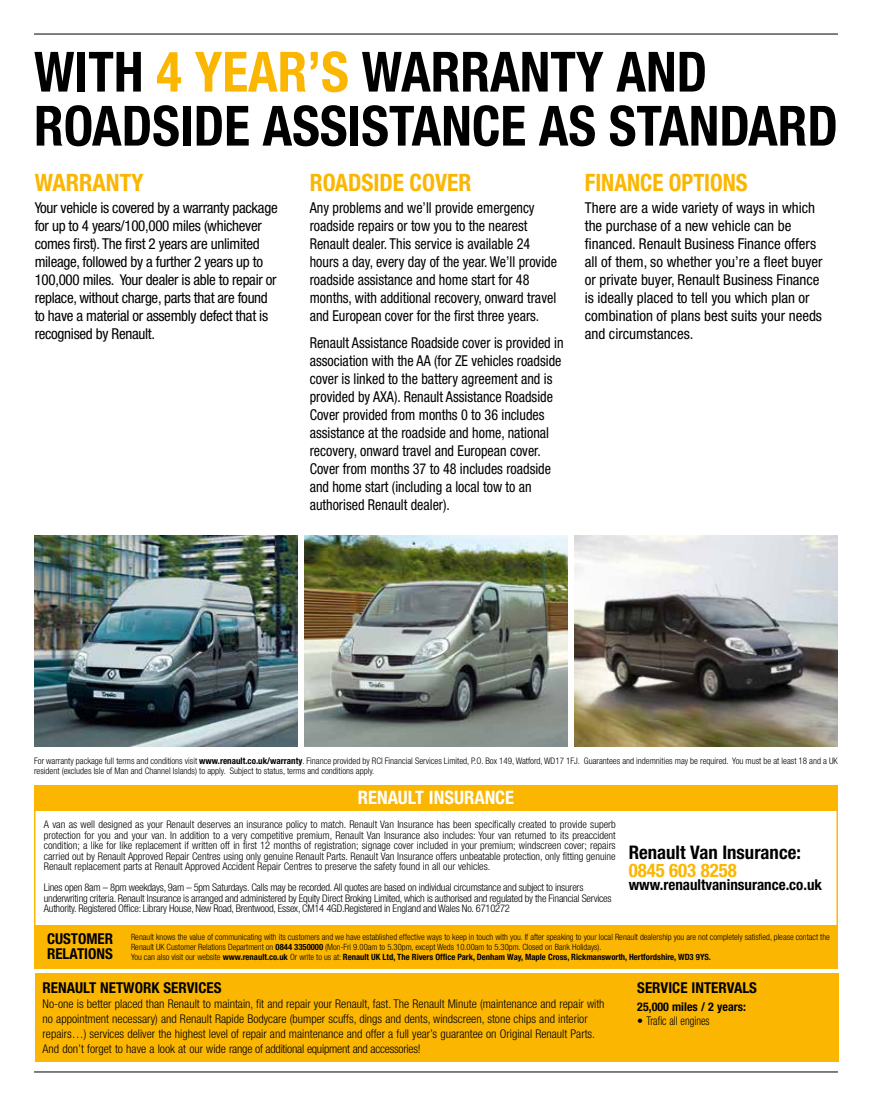
<style>
.page{position:relative;width:872px;height:1106px;background:#fff}
.page>*{position:absolute;margin:0;border:0;box-sizing:border-box;transform-origin:0 0}
.t1{font:700 condensed 55.5px "Helvetica Neue LT Std";color:#000;scale:.96 1}
.t2{font:700 condensed 24px "Helvetica Neue LT Std";color:#fab600}
.t3{font:700 condensed 24px "Helvetica Neue LT Std";color:#fab600;scale:.95 1}
.t4{font:700 condensed 18.75px "Helvetica Neue LT Std";color:#000}
.t5{font:700 condensed 18.75px "Helvetica Neue LT Std";color:#fab600}
.t6{font:700 condensed 18.6px "Helvetica Neue LT Std";color:#fff}
.t7{font:condensed 15px/18px "Helvetica Neue LT Std";color:#000;scale:.94 1}
.t8{font:condensed 15px/18px "Helvetica Neue LT Std";letter-spacing:-.02em;color:#000}
.t9{font:condensed 15px/18px "Helvetica Neue LT Std";color:#000}
.t10{font:700 condensed 15px/15px "Helvetica Neue LT Std";color:#000}
.t11{font:300 condensed 12px/15px "Helvetica Neue LT Std";color:#000}
.t12{font:700 condensed 12px "Helvetica Neue LT Std";color:#000}
.t13{font:300 condensed 10.5px/10.5px "Helvetica Neue LT Std";letter-spacing:-.02em;color:#000;text-align:justify}
.t14{font:300 condensed 9px/10.8px "Helvetica Neue LT Std";color:#000}
.t15{font:300 condensed 8.7px/9.8px "Helvetica Neue LT Std";color:#000}
.s1{color:#fab600}
.s2{font-weight:700}
</style>
<div class="page">
<img style="left:34px;top:535px;width:264px;height:211px">
<div style="left:34px;top:924px;width:804px;height:44px;background:#fab600"></div>
<div style="left:34px;top:796px;width:804px;height:172px;border:2px solid #fab600"></div>
<div style="left:34px;top:786px;width:804px;height:25px;background:#fab600"></div>
<img style="left:574px;top:535px;width:264px;height:211px">
<img style="left:304px;top:535px;width:264px;height:211px">
<div style="left:35px;top:972px;width:803px;height:89px;background:#fab600"></div>
<hr style="left:34px;top:34px;width:804px;height:1px;background:#000">
<hr style="left:34px;top:1071px;width:804px;height:1px;background:#000">
<h1 class="t1" style="left:34px;top:38px;width:414px">WITH <span class="s1">4 YEAR’S</span> WARRANT</h1>
<h1 class="t1" style="left:576px;top:38px;width:138px">Y AN D</h1>
<h1 class="t1" style="left:34px;top:92px;width:399px">ROADSIDE ASSISTANCE</h1>
<h1 class="t1" style="left:539px;top:92px;width:313px">AS STAN DAR D</h1>
<h2 class="t2" style="left:35px;top:168px;width:109px">Warranty</h2>
<p class="t8" style="left:35px;top:198px;width:245px">Your vehicle is covered by a warranty package for up to 4 years/100,000 miles (whichever comes first). The first 2 years are unlimited mileage, followed by a further 2 years up to 100,000 miles. Your dealer is able to repair or replace, without charge, parts that are found to have a material or assembly defect that is recognised by Renault.</p>
<h2 class="t2" style="left:310px;top:168px;width:50px">Roadsid</h2>
<h2 class="t2" style="left:393px;top:168px;width:80px">e Cover</h2>
<p class="t7" style="left:310px;top:198px;width:264px">Any problems and we’ll provide emergency roadside repairs or tow you to the nearest Renault dealer. This service is available 24 hours a day, every day of the year. We’ll provide roadside assistance and home start for 48 months, with additional recovery, onward travel and European cover for the first three years.</p>
<p class="t7" style="left:310px;top:333px;width:271px">Renault Assistance Roadside cover is provided in association with the AA (for ZE vehicles roadside cover is linked to the battery agreement and is provided by AXA). Renault Assistance Roadside Cover provided from months 0 to 36 includes assistance at the roadside and home, national recovery, onward travel and European cover.<br>Cover from months 37 to 48 includes roadside and home start (including a local tow to an authorised Renault dealer).</p>
<h2 class="t3" style="left:585px;top:168px;width:32px">FINANCE</h2>
<h2 class="t3" style="left:669px;top:168px;width:85px">OPTIONS</h2>
<p class="t9" style="left:585px;top:198px;width:239px">There are a wide variety of ways in which the purchase of a new vehicle can be financed. Renault Business Finance offers all of them, so whether you’re a fleet buyer or private buyer, Renault Business Finance is ideally placed to tell you which plan or combination of plans best suits your needs and circumstances.</p>
<p class="t14" style="left:34px;top:755px;width:805px">For warranty package full terms and conditions visit <span class="s2">www.renault.co.uk/warranty</span>. Finance provided by RCI Financial Services Limited, P.O. Box 149, Watford, WD17 1FJ. Guarantees and indemnities may be required. You must be at least 18 and a UK resident (excludes Isle of Man and Channel Islands) to apply. Subject to status, terms and conditions apply.</p>
<h3 class="t6" style="left:358px;top:786px;width:11px">RENAULT</h3>
<h3 class="t6" style="left:429px;top:786px;width:36px">INSURANCE</h3>
<p class="t13" style="left:44px;top:819px;width:573px">A van as well designed as your Renault deserves an insurance policy to match. Renault Van Insurance has been specifically created to provide superb protection for you and your van. In addition to a very competitive premium, Renault Van Insurance also includes: Your van returned to its preaccident condition; a like for like replacement if written off in first 12 months of registration; signage cover included in your premium; windscreen cover; repairs carried out by Renault Approved Repair Centres using only genuine Renault Parts. Renault Van Insurance offers unbeatable protection, only fitting genuine Renault replacement parts at Renault Approved Accident Repair Centres to preserve the safety found in all our vehicles.</p>
<p class="t13" style="left:44px;top:882px;width:569px;text-align:left">Lines open 8am – 8pm weekdays, 9am – 5pm Saturdays. Calls may be recorded. All quotes are based on individual circumstance and subject to insurers underwriting criteria. Renault Insurance is arranged and administered by Equity Direct Broking Limited, which is authorised and regulated by the Financial Services<br>Authority. Registered Office: Library House, New Road, Brentwood, Essex, CM14 4GD.Registered in England and Wales No. 6710272</p>
<h3 class="t10" style="left:47px;top:931px;width:59px">CUSTOMER<br>RELAT</h3>
<h3 class="t4" style="left:628px;top:840px;width:174px">Renault Van Insurance:</h3>
<h3 class="t5" style="left:628px;top:859px;width:109px">0845 603 8258</h3>
<h3 class="t10" style="left:628px;top:877px;width:195px">www.renaultvaninsurance.co.uk</h3>
<p class="t15" style="left:131px;top:932px;width:700px">Renault knows the value of communicating with its customers and we have established effective ways to keep in touch with you. If after speaking to your local Renault dealership you are not completely satisfied, please contact the<br>Renault UK Customer Relations Department on <span class="s2">0844 3350000</span> (Mon-Fri 9.00am to 5.30pm, except Weds 10.00am to 5.30pm. Closed on Bank Holidays).<br>You can also visit our website <span class="s2">www.renault.co.uk</span> Or write to us at: <span class="s2">Renault UK Ltd, The Rivers Office Park, Denham Way, Maple Cross, Rickmansworth, Hertfordshire, WD3 9YS.</span></p>
<h3 class="t10" style="left:84px;top:946px;width:30px">IONS</h3>
<h3 class="t10" style="left:43px;top:980px;width:9px">RENAULT</h3>
<h3 class="t10" style="left:100px;top:980px;width:123px">NETWORK SERVICES</h3>
<p class="t11" style="left:43px;top:996px;width:563px">No-one is better placed than Renault to maintain, fit and repair your Renault, fast. The Renault Minute (maintenance and repair with no appointment necessary) and Renault Rapide Bodycare (bumper scuffs, dings and dents, windscreen, stone chips and interior repairs…) services deliver the highest level of repair and maintenance and offer a full year’s guarantee on Original Renault Parts.<br>And don’t forget to have a look at our wide range of additional equipment and accessories!</p>
<h3 class="t10" style="left:637px;top:980px;width:67px">SERVICE INTER</h3>
<h3 class="t10" style="left:726px;top:980px;width:32px">VAL S</h3>
<p class="t12" style="left:637px;top:999px;width:110px">25,000 miles / 2 years:</p>
<p class="t11" style="left:637px;top:1012px;width:74px">• Trafic all engines</p>
</div>
